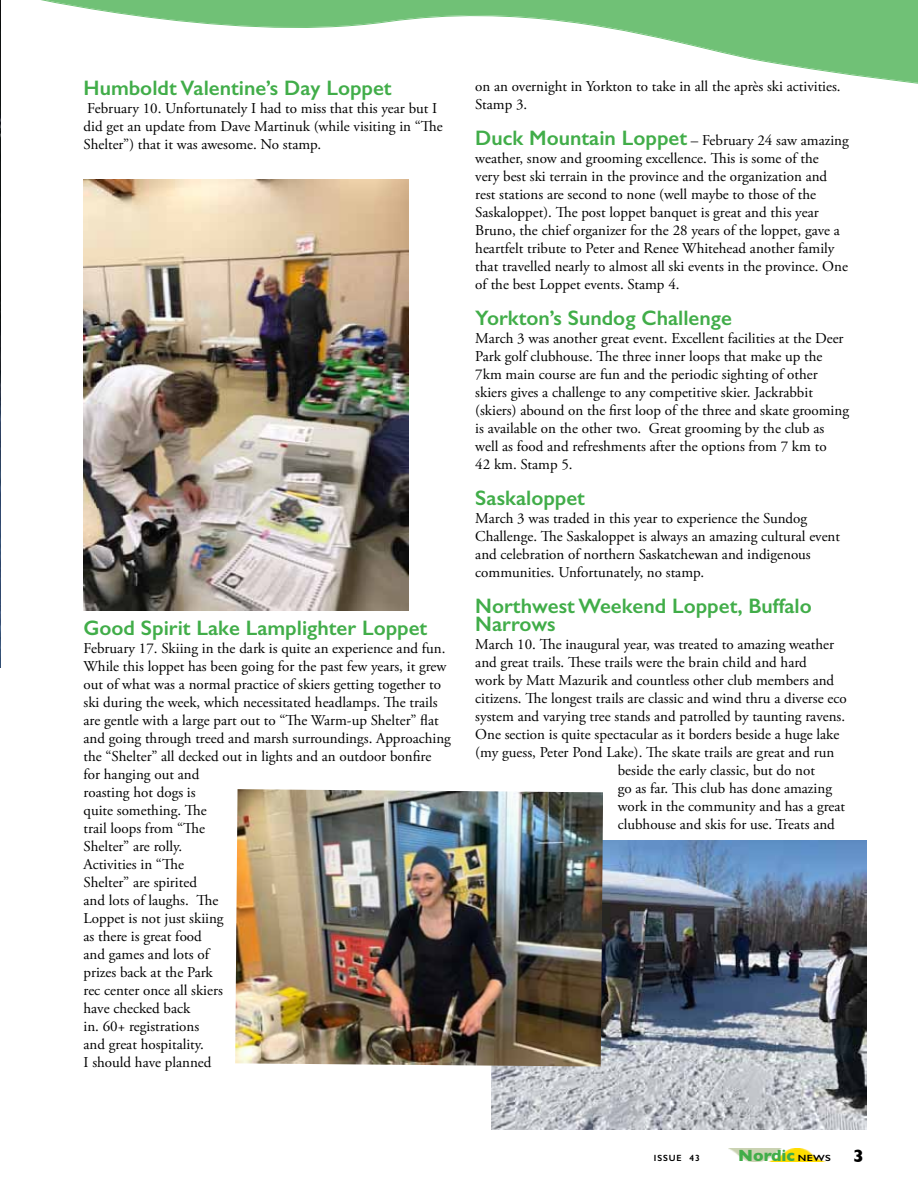
<style>
.page{position:relative;width:918px;height:1188px;background:#fff}
.page>*{position:absolute;margin:0;border:0;box-sizing:border-box;transform-origin:0 0}
.t1{font:600 21px/18px "Gill Sans";color:#41ad49}
.t2{font:700 16.5px "Gill Sans";color:#41ad49}
.t3{font:15px/18px "Adobe Garamond Pro";color:#000}
.t4{font:600 9px "Gill Sans";letter-spacing:.1em;color:#000}
.s1{font-family:"Gill Sans";font-weight:600;font-size:21px;color:#41ad49}
.s2{font-weight:600;font-size:9px;color:#000}
.s3{font-size:18px;color:#000}
</style>
<div class="page">
<img style="left:0;top:84px;width:1px;height:584px">
<img style="left:84px;top:179px;width:324px;height:431px">
<svg style="left:41px;top:0;width:877px;height:83px"></svg>
<img style="left:491px;top:840px;width:375px;height:290px">
<img style="left:235px;top:789px;width:368px;height:278px">
<img style="left:729px;top:1149px;width:96px;height:12px">
<h1 class="t1" style="left:84px;top:79px;width:310px">Humboldt Valentine’s Day Loppet</h1>
<p class="t3" style="left:84px;top:100px;width:361px">February 10. Unfortunately I had to miss that this year but I did get an update from Dave Martinuk (while visiting in “The<br>Shelter”) that it was awesome. No stamp.</p>
<h1 class="t1" style="left:84px;top:619px;width:345px">Good Spirit Lake Lamplighter Loppet</h1>
<p class="t3" style="left:84px;top:640px;width:369px">February 17. Skiing in the dark is quite an experience and fun.<br>While this loppet has been going for the past few years, it grew out of what was a normal practice of skiers getting together to ski during the week, which necessitated headlamps. The trails are gentle with a large part out to “The Warm-up Shelter” flat and going through treed and marsh surroundings. Approaching the “Shelter” all decked out in lights and an outdoor bonfire for hanging out and<br>roasting hot dogs is<br>quite something. The<br>trail loops from “The<br>Shelter” are rolly.<br>Activities in “The<br>Shelter” are spirited<br>and lots of laughs. The<br>Loppet is not just skiing<br>as there is great food<br>and games and lots of<br>prizes back at the Park<br>rec center once all skiers<br>have checked back<br>in. 60+ registrations<br>and great hospitality.<br>I should have planned</p>
<p class="t3" style="left:475px;top:78px;width:367px">on an overnight in Yorkton to take in all the après ski activities.<br>Stamp 3.</p>
<p class="t3" style="left:475px;top:132px;width:375px"><span class="s1">Duck Mountain Loppet</span> – February 24 saw amazing weather, snow and grooming excellence. This is some of the<br>very best ski terrain in the province and the organization and rest stations are second to none (well maybe to those of the Saskaloppet). The post loppet banquet is great and this year Bruno, the chief organizer for the 28 years of the loppet, gave a heartfelt tribute to Peter and Renee Whitehead another family that travelled nearly to almost all ski events in the province. One of the best Loppet events. Stamp 4.</p>
<h1 class="t1" style="left:475px;top:309px;width:258px">Yorkton’s Sundog Challenge</h1>
<p class="t3" style="left:475px;top:330px;width:375px">March 3 was another great event. Excellent facilities at the Deer Park golf clubhouse. The three inner loops that make up the 7km main course are fun and the periodic sighting of other skiers gives a challenge to any competitive skier. Jackrabbit (skiers) abound on the first loop of the three and skate grooming is available on the other two. Great grooming by the club as well as food and refreshments after the options from 7 km to<br>42 km. Stamp 5.</p>
<h1 class="t1" style="left:475px;top:489px;width:111px">Saskaloppet</h1>
<p class="t3" style="left:475px;top:510px;width:366px">March 3 was traded in this year to experience the Sundog Challenge. The Saskaloppet is always an amazing cultural event and celebration of northern Saskatchewan and indigenous communities. Unfortunately, no stamp.</p>
<h1 class="t1" style="left:475px;top:597px;width:338px">Northwest Weekend Loppet, Buffalo<br>Narrows</h1>
<p class="t3" style="left:475px;top:636px;width:360px">March 10. The inaugural year, was treated to amazing weather</p>
<p class="t3" style="left:475px;top:654px;width:333px">and great trails. These trails were the brain child and hard</p>
<p class="t3" style="left:475px;top:672px;width:360px">work by Matt Mazurik and countless other club members and</p>
<p class="t3" style="left:475px;top:690px;width:373px">citizens. The longest trails are classic and wind thru a diverse eco</p>
<p class="t3" style="left:475px;top:708px;width:371px">system and varying tree stands and patrolled by taunting ravens.</p>
<p class="t3" style="left:475px;top:726px;width:366px">One section is quite spectacular as it borders beside a huge lake</p>
<p class="t3" style="left:475px;top:744px;width:361px">(my guess, Peter Pond Lake). The skate trails are great and run</p>
<p class="t3" style="left:618px;top:762px;width:199px">beside the early classic, but do not</p>
<p class="t3" style="left:618px;top:780px;width:216px">go as far. This club has done amazing</p>
<p class="t3" style="left:618px;top:798px;width:229px">work in the community and has a great</p>
<p class="t3" style="left:618px;top:816px;width:219px">clubhouse and skis for use. Treats and</p>
<p class="t4" style="left:654px;top:1153px;width:47px">ISSUE 43</p>
<p class="t2" style="left:738px;top:1142px;width:127px">Nordic <span class="s2">NEWS</span> <span class="s3">3</span></p>
</div>
